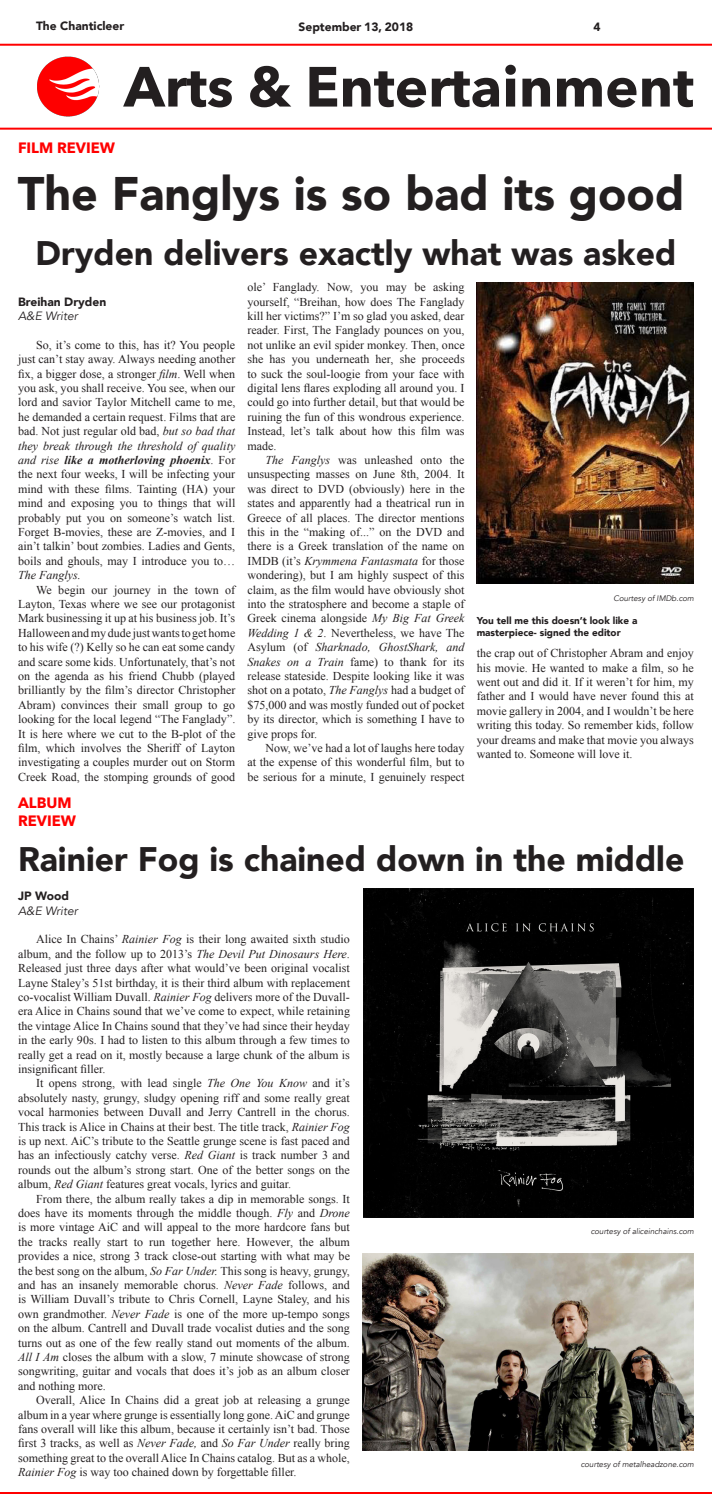
<style>
.page{position:relative;width:712px;height:1512px;background:#fff}
.page>*{position:absolute;margin:0;border:0;box-sizing:border-box;transform-origin:0 0}
.t1{font:700 56px "Avenir Next";color:#231f20}
.t2{font:900 47px "Avenir";color:#231f20}
.t3{font:900 34px "Avenir";color:#231f20}
.t4{font:700 15px "Avenir Next";color:#f00}
.t5{font:12px/14.4px "Times New Roman";color:#231f20;text-align:justify}
.t6{font:900 12px "Avenir";color:#231f20}
.t7{font:italic 12px "Avenir";color:#231f20}
.t8{font:900 10px/12px "Avenir";color:#231f20}
.t9{font:italic 8px "Avenir";color:#231f20}
.s1{font-style:italic}
.s2{font-weight:700;font-style:italic}
</style>
<div class="page">
<img style="left:37px;top:56px;width:63px;height:61px">
<hr style="left:0;top:128px;width:711px;height:2px;background:#f00">
<hr style="left:0;top:44px;width:711px;height:2px;background:#f00">
<hr style="left:0;top:1492px;width:711px;height:2px;background:#f00">
<img style="left:476px;top:283px;width:217px;height:301px">
<img style="left:363px;top:888px;width:330px;height:330px">
<img style="left:362px;top:1254px;width:331px;height:197px">
<p class="t6" style="left:36px;top:16px;width:90px">The Chanticleer</p>
<p class="t6" style="left:298px;top:17px;width:116px">September 13, 2018</p>
<p class="t6" style="left:593px;top:16px;width:9px">4</p>
<p class="t1" style="left:124px;top:38px;width:571px">Arts &amp; Entertainment</p>
<p class="t4" style="left:18px;top:135px;width:98px">FILM REVIEW</p>
<p class="t2" style="left:18px;top:153px;width:668px">The Fanglys is so bad its good</p>
<p class="t3" style="left:35px;top:224px;width:642px">Dryden delivers exactly what was asked</p>
<p class="t6" style="left:18px;top:291px;width:90px">Breihan Dryden</p>
<p class="t7" style="left:18px;top:309px;width:61px">A&amp;E Writer</p>
<p class="t5" style="left:18px;top:337px;width:219px;text-indent:18px">So, it’s come to this, has it? You people just can’t stay away. Always needing another fix, a bigger dose, a stronger <span class="s1">film</span>. Well when you ask, you shall receive. You see, when our lord and savior Taylor Mitchell came to me, he demanded a certain request. Films that are bad. Not just regular old bad, <span class="s1">but so bad that they break through the threshold of quality and rise</span> <span class="s2">like a motherloving phoenix</span>. For the next four weeks, I will be infecting your mind with these films. Tainting (HA) your mind and exposing you to things that will probably put you on someone’s watch list.<br>Forget B-movies, these are Z-movies, and I ain’t talkin’ bout zombies. Ladies and Gents, boils and ghouls, may I introduce you to… <span class="s1">The Fanglys.</span></p>
<p class="t5" style="left:18px;top:582px;width:219px;text-indent:18px">We begin our journey in the town of Layton, Texas where we see our protagonist Mark businessing it up at his business job. It’s Halloween and my dude just wants to get home to his wife (?) Kelly so he can eat some candy and scare some kids. Unfortunately, that’s not on the agenda as his friend Chubb (played brilliantly by the film’s director Christopher Abram) convinces their small group to go looking for the local legend “The Fanglady”.<br>It is here where we cut to the B-plot of the film, which involves the Sheriff of Layton investigating a couples murder out on Storm Creek Road, the stomping grounds of good</p>
<p class="t4" style="left:18px;top:790px;width:55px">ALBUM</p>
<p class="t4" style="left:18px;top:808px;width:59px">REVIEW</p>
<p class="t5" style="left:247px;top:280px;width:219px">ole’ Fanglady. Now, you may be asking yourself, “Breihan, how does The Fanglady kill her victims?” I’m so glad you asked, dear reader. First, The Fanglady pounces on you, not unlike an evil spider monkey. Then, once she has you underneath her, she proceeds to suck the soul-loogie from your face with digital lens flares exploding all around you. I could go into further detail, but that would be ruining the fun of this wondrous experience.<br>Instead, let’s talk about how this film was made.</p>
<p class="t5" style="left:247px;top:453px;width:219px;text-indent:18px"><span class="s1">The Fanglys</span> was unleashed onto the unsuspecting masses on June 8th, 2004. It was direct to DVD (obviously) here in the states and apparently had a theatrical run in Greece of all places. The director mentions this in the “making of...” on the DVD and there is a Greek translation of the name on IMDB (it’s <span class="s1">Krymmena Fantasmata</span> for those wondering), but I am highly suspect of this claim, as the film would have obviously shot into the stratosphere and become a staple of Greek cinema alongside <span class="s1">My Big Fat Greek Wedding 1 &amp; 2</span>. Nevertheless, we have The Asylum (of <span class="s1">Sharknado, GhostShark, and Snakes on a Train</span> fame) to thank for its release stateside. Despite looking like it was shot on a potato, <span class="s1">The Fanglys</span> had a budget of $75,000 and was mostly funded out of pocket by its director, which is something I have to give props for.</p>
<p class="t5" style="left:247px;top:741px;width:219px;text-indent:18px">Now, we’ve had a lot of laughs here today at the expense of this wonderful film, but to be serious for a minute, I genuinely respect</p>
<p class="t9" style="left:613px;top:594px;width:82px">Courtesy of IMDb.com</p>
<p class="t8" style="left:476px;top:614px;width:162px">You tell me this doesn’t look like a masterpiece- signed the editor</p>
<p class="t5" style="left:476px;top:646px;width:219px">the crap out of Christopher Abram and enjoy his movie. He wanted to make a film, so he went out and did it. If it weren’t for him, my father and I would have never found this at movie gallery in 2004, and I wouldn’t be here writing this today. So remember kids, follow your dreams and make that movie you always wanted to. Someone will love it.</p>
<p class="t3" style="left:18px;top:830px;width:667px">Rainier Fog is chained down in the middle</p>
<p class="t6" style="left:18px;top:886px;width:53px">JP Wood</p>
<p class="t7" style="left:18px;top:903px;width:61px">A&amp;E Writer</p>
<p class="t5" style="left:18px;top:932px;width:333px;text-indent:18px">Alice In Chains’ <span class="s1">Rainier Fog</span> is their long awaited sixth studio album, and the follow up to 2013’s <span class="s1">The Devil Put Dinosaurs Here</span>.<br>Released just three days after what would’ve been original vocalist Layne Staley’s 51st birthday, it is their third album with replacement co-vocalist William Duvall. <span class="s1">Rainier Fog</span> delivers more of the Duvall&shy;era Alice in Chains sound that we’ve come to expect, while retaining the vintage Alice In Chains sound that they’ve had since their heyday in the early 90s. I had to listen to this album through a few times to really get a read on it, mostly because a large chunk of the album is insignificant filler.</p>
<p class="t5" style="left:18px;top:1076px;width:333px;text-indent:18px">It opens strong, with lead single <span class="s1">The One You Know</span> and it’s absolutely nasty, grungy, sludgy opening riff and some really great vocal harmonies between Duvall and Jerry Cantrell in the chorus.<br>This track is Alice in Chains at their best. The title track, <span class="s1">Rainier Fog </span>is up next. AiC’s tribute to the Seattle grunge scene is fast paced and has an infectiously catchy verse. <span class="s1">Red Giant</span> is track number 3 and rounds out the album’s strong start. One of the better songs on the album, <span class="s1">Red Giant</span> features great vocals, lyrics and guitar.</p>
<p class="t5" style="left:18px;top:1191px;width:333px;text-indent:18px">From there, the album really takes a dip in memorable songs. It does have its moments through the middle though. <span class="s1">Fly</span> and <span class="s1">Drone </span>is more vintage AiC and will appeal to the more hardcore fans but the tracks really start to run together here. However, the album provides a nice, strong 3 track close-out starting with what may be the best song on the album, <span class="s1">So Far Under.</span> This song is heavy, grungy, and has an insanely memorable chorus. <span class="s1">Never Fade</span> follows, and is William Duvall’s tribute to Chris Cornell, Layne Staley, and his own grandmother. <span class="s1">Never Fade</span> is one of the more up-tempo songs on the album. Cantrell and Duvall trade vocalist duties and the song turns out as one of the few really stand out moments of the album.<br><span class="s1">All I Am</span> closes the album with a slow, 7 minute showcase of strong songwriting, guitar and vocals that does it’s job as an album closer and nothing more.</p>
<p class="t5" style="left:18px;top:1393px;width:333px;text-indent:18px">Overall, Alice In Chains did a great job at releasing a grunge album in a year where grunge is essentially long gone. AiC and grunge fans overall will like this album, because it certainly isn’t bad. Those first 3 tracks, as well as <span class="s1">Never Fade,</span> and <span class="s1">So Far Under</span> really bring something great to the overall Alice In Chains catalog. But as a whole, <span class="s1">Rainier Fog</span> is way too chained down by forgettable filler.</p>
<p class="t9" style="left:590px;top:1227px;width:105px">courtesy of aliceinchains.com</p>
<p class="t9" style="left:580px;top:1459px;width:115px">courtesy of metalheadzone.com</p>
</div>
